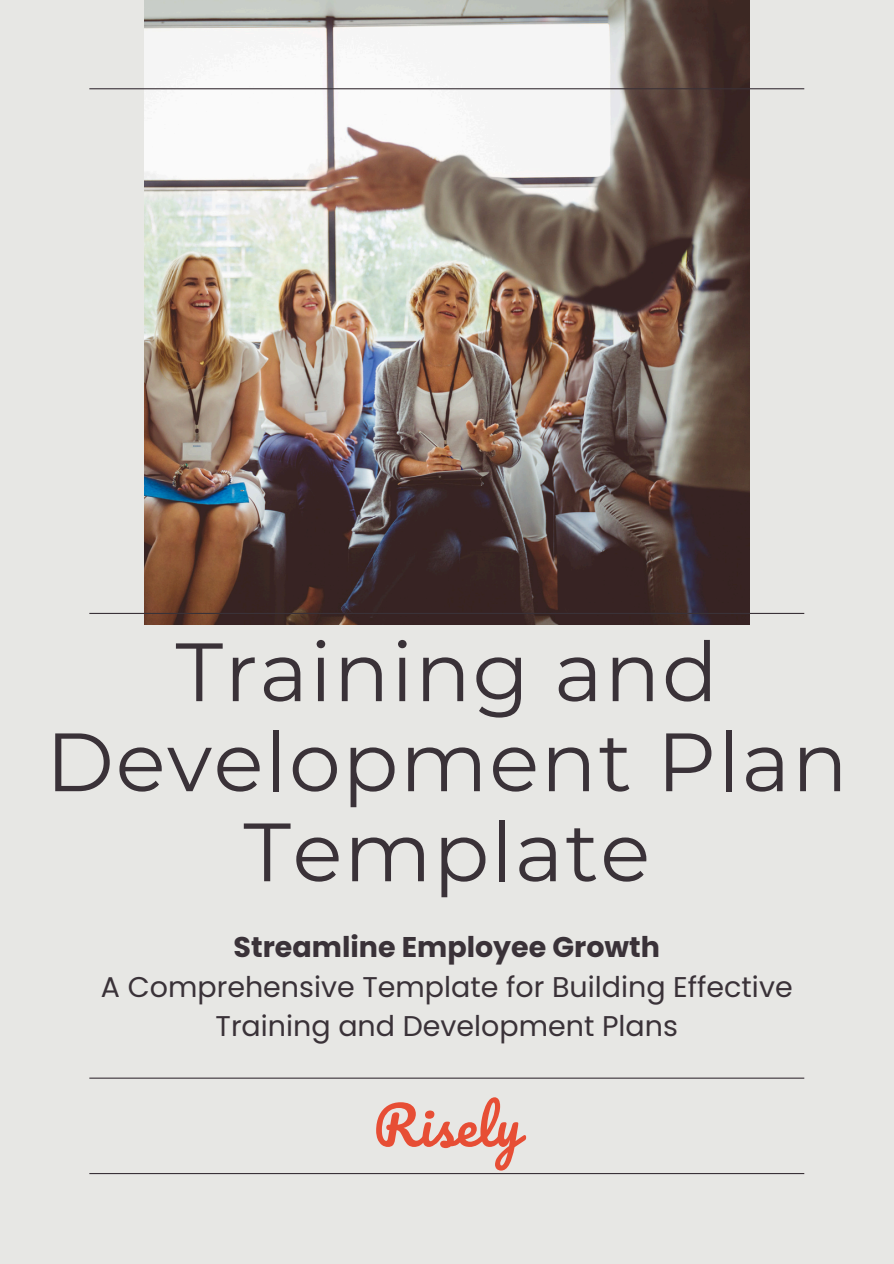
<style>
.page{position:relative;width:894px;height:1264px;background:#fff}
.page>*{position:absolute;margin:0;border:0;box-sizing:border-box;transform-origin:0 0}
.t1{font:82.5px/90px "Montserrat";letter-spacing:.02em;color:#3a3238;text-align:center}
.t2{font:52.5px "Pacifico";letter-spacing:.01em;color:#e74e35}
.t3{font:28.5px/39.3px "Poppins";color:#3a3238;text-align:center}
.t4{font:700 28.5px "Poppins";color:#3a3238}
</style>
<div class="page">
<div style="left:0;top:0;width:893px;height:1263px;background:#e7e7e4"></div>
<hr style="left:89px;top:1077px;width:715px;height:1px;background:#3a3238">
<img style="left:144px;top:0;width:605px;height:624px">
<hr style="left:89px;top:88px;width:715px;height:1px;background:#3a3238">
<hr style="left:89px;top:613px;width:715px;height:1px;background:#3a3238">
<hr style="left:89px;top:1172px;width:715px;height:2px;background:#3a3238">
<h1 class="t1" style="left:46px;top:626px;width:803px">Training and<br>Development Plan<br>Template</h1>
<p class="t4" style="left:233px;top:927px;width:428px">Streamline Employee Growth</p>
<h2 class="t3" style="left:101px;top:966px;width:693px">A Comprehensive Template for Building Effective<br>Training and Development Plans</h2>
<p class="t2" style="left:373px;top:1097px;width:149px">Risely</p>
</div>
